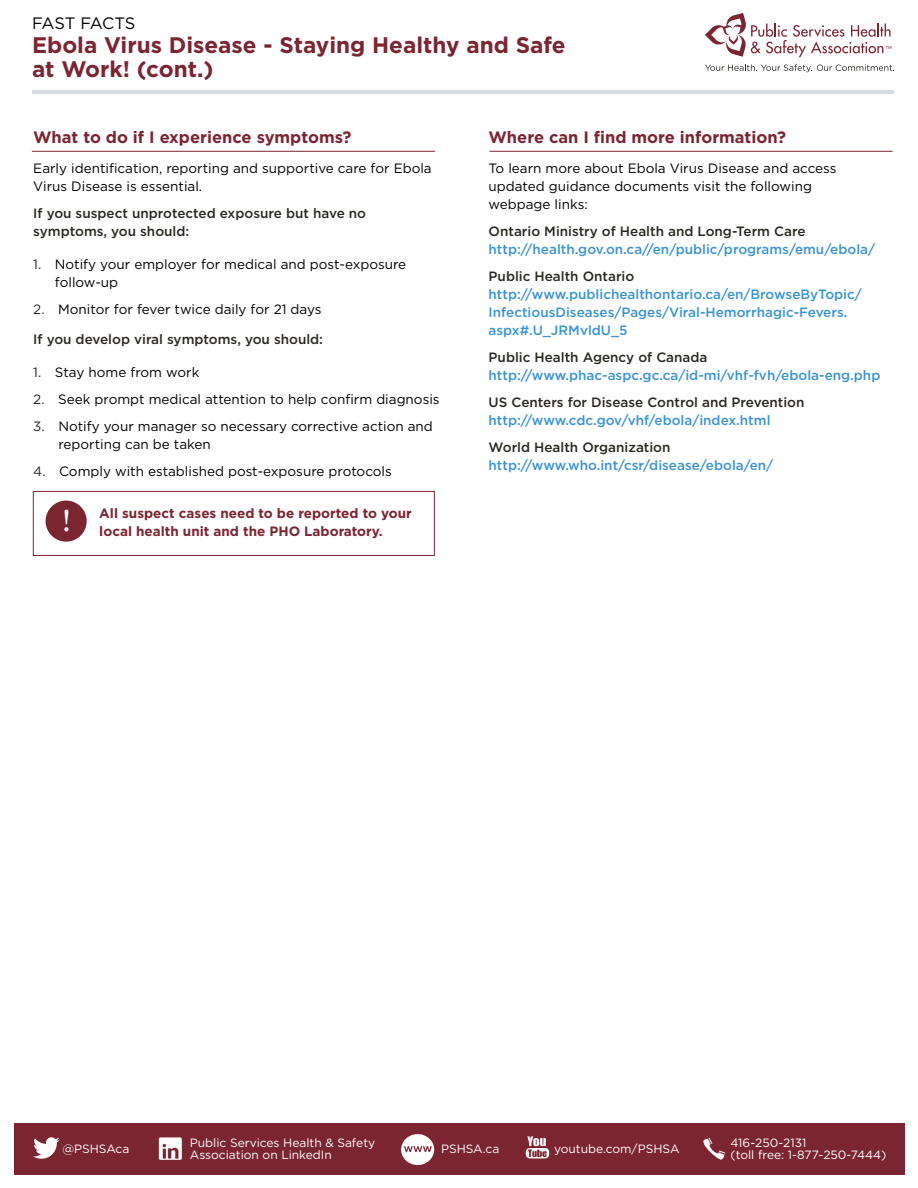
<style>
.page{position:relative;width:918px;height:1188px;background:#fff}
.page>*{position:absolute;margin:0;border:0;box-sizing:border-box;transform-origin:0 0}
.t1{font:30.45px "Georgia";color:#fff}
.t2{font:700 22.5px/24px "Gotham";color:#7b2532}
.H2{font:700 16.5px "Gotham";color:#7b2532}
.t3{font:16.5px "Gotham";letter-spacing:-.015em;color:#000}
.body{font:13.5px/18px "Gotham";color:#000}
.body-2{font:500 13.5px/18px "Gotham";color:#3b94d1}
.basic{font:500 13.5px "Gotham";color:#2a2723}
.body-3{font:500 13.5px/18px "Gotham";color:#2a2723}
.H2-2{font:700 13.5px/18px "Gotham";color:#7b2532}
.basic-2{font:500 13.5px "Gotham";color:#3b94d1}
.t4{font:12px/12px "Gotham";color:#fff}
.s1{color:#2a2723}
</style>
<div class="page">
<div style="left:33px;top:491px;width:402px;height:65px;border:1px solid #7b2532"></div>
<div style="left:46px;top:501px;width:41px;height:41px;background:#7b2532;border-radius:50%"></div>
<svg style="left:705px;top:13px;width:186px;height:44px"></svg>
<svg style="left:705px;top:64px;width:189px;height:8px"></svg>
<div style="left:14px;top:1124px;width:891px;height:51px;background:#7b2532"></div>
<svg style="left:33px;top:1137px;width:26px;height:22px"></svg>
<img style="left:158px;top:1137px;width:24px;height:23px">
<img style="left:703px;top:1137px;width:23px;height:23px">
<div style="left:401px;top:1134px;width:33px;height:31px;background:#fff;border-radius:50%"></div>
<svg style="left:404px;top:1146px;width:28px;height:6px"></svg>
<img style="left:525px;top:1136px;width:24px;height:23px">
<hr style="left:32px;top:90px;width:862px;height:4px;background:#d6dbdf">
<hr style="left:489px;top:151px;width:404px;height:1px;background:#7b2532">
<hr style="left:32px;top:151px;width:403px;height:1px;background:#7b2532">
<p class="t3" style="left:32px;top:12px;width:105px">FAST FACTS</p>
<h2 class="t2" style="left:32px;top:33px;width:535px">Ebola Virus Disease - Staying Healthy and Safe at Work! (cont.)</h2>
<h3 class="H2" style="left:33px;top:126px;width:320px">What to do if I experience symptoms?</h3>
<p class="body" style="left:33px;top:159px;width:400px">Early identification, reporting and supportive care for Ebola<br>Virus Disease is essential.</p>
<p class="body-3" style="left:33px;top:204px;width:334px">If you suspect unprotected exposure but have no symptoms, you should:</p>
<p class="body" style="left:55px;top:255px;width:353px;text-indent:-22px"><span class="s1">1.</span> Notify your employer for medical and post-exposure follow-up</p>
<p class="body" style="left:33px;top:300px;width:290px"><span class="s1">2.</span> Monitor for fever twice daily for 21 days</p>
<p class="body-3" style="left:33px;top:330px;width:291px">If you develop viral symptoms, you should:</p>
<p class="body" style="left:33px;top:363px;width:168px"><span class="s1">1.</span> Stay home from work</p>
<p class="body" style="left:33px;top:390px;width:408px"><span class="s1">2.</span> Seek prompt medical attention to help confirm diagnosis</p>
<p class="body" style="left:58px;top:417px;width:376px;text-indent:-25px"><span class="s1">3.</span> Notify your manager so necessary corrective action and reporting can be taken</p>
<p class="body" style="left:33px;top:462px;width:360px"><span class="s1">4.</span> Comply with established post-exposure protocols</p>
<h3 class="H2-2" style="left:99px;top:504px;width:314px">All suspect cases need to be reported to your local health unit and the PHO Laboratory.</h3>
<h1 class="t1" style="left:62px;top:502px;width:12px">!</h1>
<h3 class="H2" style="left:489px;top:126px;width:299px">Where can I find more information?</h3>
<p class="body" style="left:489px;top:159px;width:349px">To learn more about Ebola Virus Disease and access updated guidance documents visit the following webpage links:</p>
<p class="basic" style="left:489px;top:222px;width:318px">Ontario Ministry of Health and Long-Term Care</p>
<p class="body-2" style="left:489px;top:240px;width:388px">http://health.gov.on.ca//en/public/programs/emu/ebola/</p>
<p class="basic" style="left:489px;top:267px;width:147px">Public Health Ontario</p>
<p class="body-2" style="left:489px;top:285px;width:375px">http://www.publichealthontario.ca/en/BrowseByTopic/<br>InfectiousDiseases/Pages/Viral-Hemorrhagic-Fevers. aspx#.U_JRMvldU_5</p>
<p class="basic" style="left:489px;top:348px;width:220px">Public Health Agency of Canada</p>
<p class="body-2" style="left:489px;top:366px;width:393px">http://www.phac-aspc.gc.ca/id-mi/vhf-fvh/ebola-eng.php</p>
<p class="basic" style="left:489px;top:393px;width:317px">US Centers for Disease Control and Prevention</p>
<p class="body-2" style="left:489px;top:411px;width:283px">http://www.cdc.gov/vhf/ebola/index.html</p>
<p class="basic" style="left:489px;top:438px;width:183px">World Health Organization</p>
<p class="basic-2" style="left:489px;top:456px;width:286px">http://www.who.int/csr/disease/ebola/en/</p>
<p class="t4" style="left:190px;top:1136px;width:187px">Public Services Health &amp; Safety<br>Association on LinkedIn</p>
<p class="t4" style="left:62px;top:1142px;width:69px">@PSHSAca</p>
<p class="t4" style="left:441px;top:1142px;width:60px">PSHSA.ca</p>
<p class="t4" style="left:554px;top:1142px;width:127px">youtube.com/PSHSA</p>
<p class="t4" style="left:730px;top:1137px;width:157px">416-250-2131<br>(toll free: 1-877-250-7444)</p>
</div>
